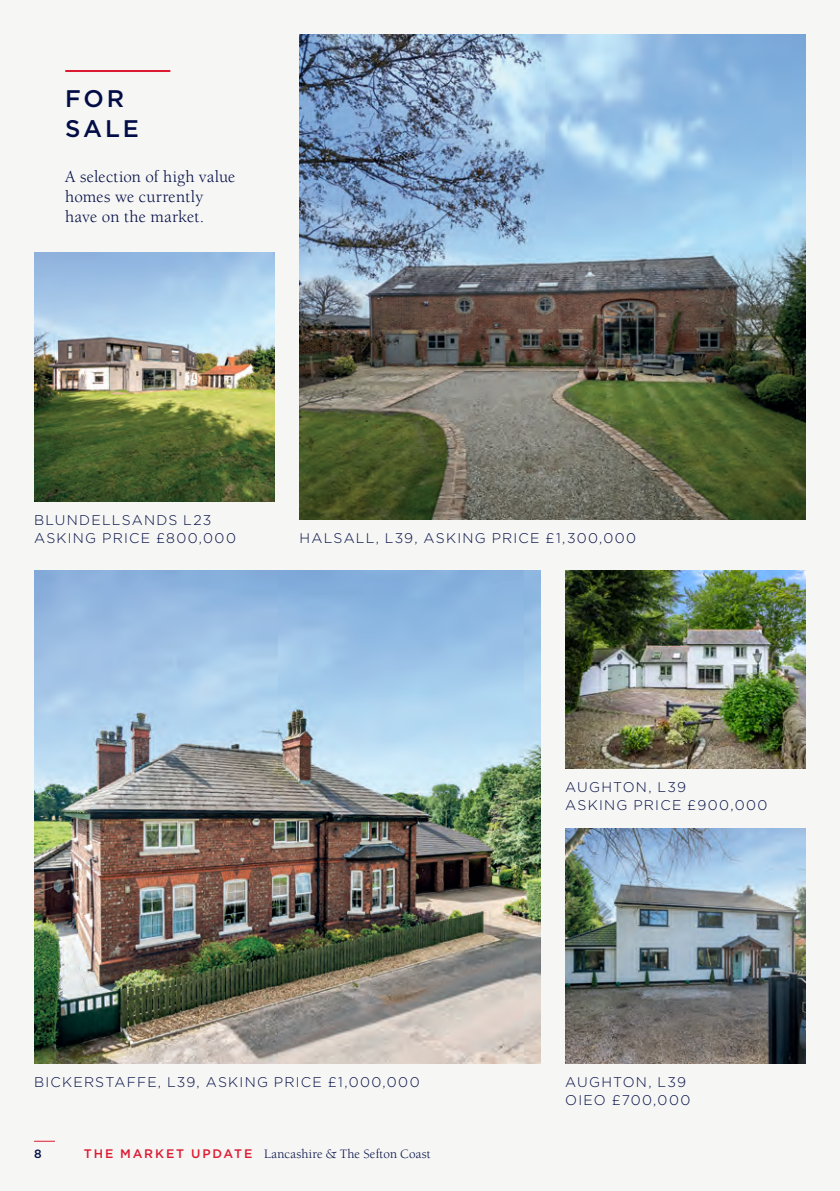
<style>
.page{position:relative;width:840px;height:1191px;background:#fff}
.page>*{position:absolute;margin:0;border:0;box-sizing:border-box;transform-origin:0 0}
.t1{font:500 24px/30px "Gotham";letter-spacing:.115em;color:#020d45}
.t2{font:17px/20px "Berkeley";letter-spacing:.01em;color:#020d45}
.t3{font:300 14px/18px "Gotham";letter-spacing:.09em;color:#020d45}
.t4{font:13.2px "Berkeley";letter-spacing:.015em;color:#020d45}
.t5{font:500 12px "Gotham";color:#020d45}
.s1{font-family:"Gotham";font-weight:500;font-size:12.4px;color:#dc1a32}
</style>
<div class="page">
<hr style="left:839px;top:0;width:1px;height:1191px;background:#f6f6f4">
<div style="left:0;top:0;width:839px;height:1191px;background:#f6f6f4"></div>
<svg style="left:34px;top:1140px;width:21px;height:1px"></svg>
<hr style="left:65px;top:70px;width:105px;height:2px;background:#dc1a32">
<img style="left:34px;top:253px;width:240px;height:248px">
<img style="left:299px;top:34px;width:506px;height:485px">
<img style="left:34px;top:570px;width:506px;height:493px">
<img style="left:565px;top:570px;width:240px;height:198px">
<img style="left:565px;top:829px;width:240px;height:234px">
<p class="t1" style="left:65px;top:83px;width:75px">FOR<br>SALE</p>
<p class="t2" style="left:65px;top:167px;width:172px">A selection of high value homes we currently have on the market.</p>
<p class="t3" style="left:34px;top:510px;width:203px">BLUNDELLSANDS L23<br>ASKING PRICE £800,000</p>
<p class="t3" style="left:299px;top:528px;width:338px">HALSALL, L39, ASKING PRICE £1,300,000</p>
<p class="t3" style="left:565px;top:777px;width:122px">AUGHTON, L39</p>
<p class="t3" style="left:565px;top:795px;width:203px">ASKING PRICE £900,000</p>
<p class="t3" style="left:34px;top:1072px;width:387px">BICKERSTAFFE, L39, ASKING PRICE £1,000,000</p>
<p class="t3" style="left:565px;top:1072px;width:126px">AUGHTON, L39<br>OIEO £700,000</p>
<p class="t5" style="left:34px;top:1146px;width:9px">8</p>
<p class="t4" style="left:84px;top:1147px;width:348px"><span class="s1">THE MARKET UPDATE</span> Lancashire &amp; The Sefton Coast</p>
</div>
